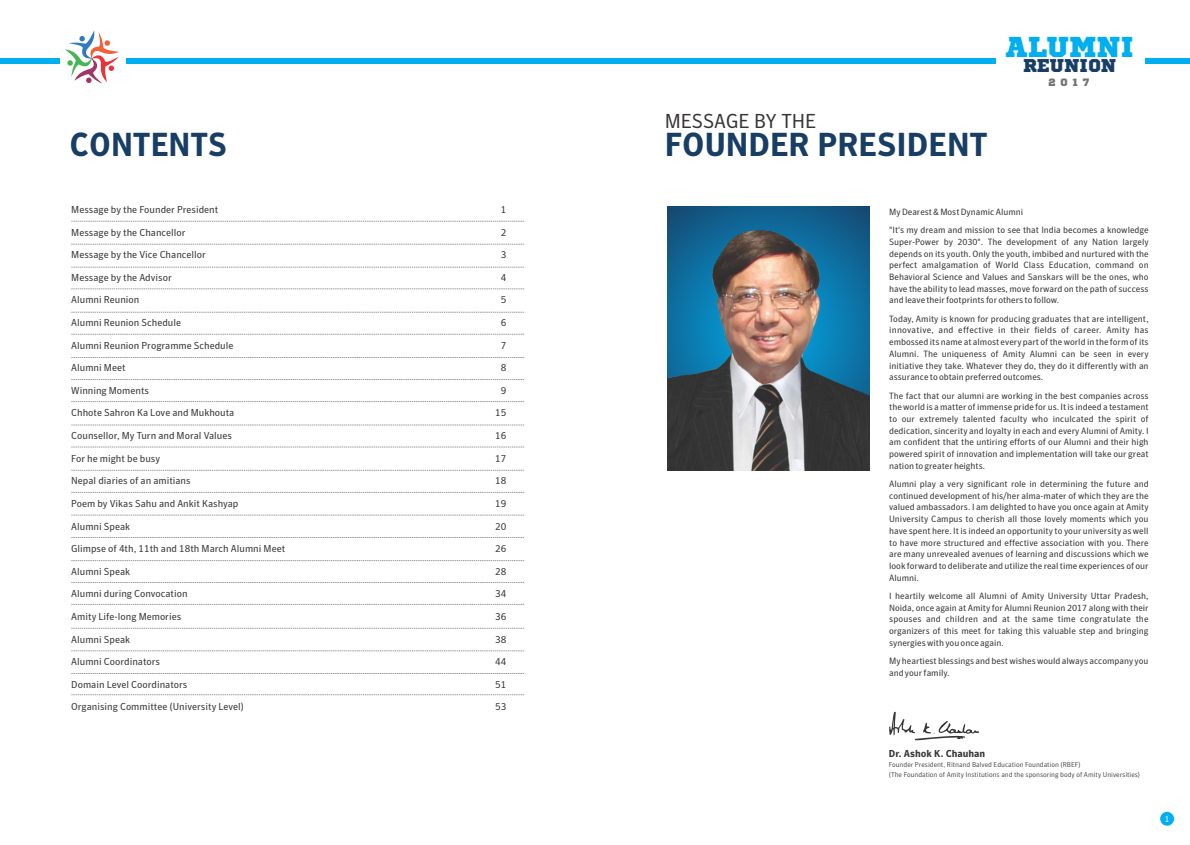
<style>
.page{position:relative;width:1190px;height:845px;background:#fff}
.page>*{position:absolute;margin:0;border:0;box-sizing:border-box;transform-origin:0 0}
.t1{font:700 33px "Symantec Sans";color:#183e65}
.t2{font:28.7px "Sports World";color:#00afef}
.t3{font:20px "Symantec Sans";color:#373435}
.t4{font:18.5px "Sports World";color:#183e65}
.t5{font:10.7px "Sports World";color:#727376}
.t6{font:10px "Symantec Sans";color:#373435}
.t7{font:700 10px "Symantec Sans";color:#373435}
.t8{font:9px/11.7px "Symantec Sans";color:#373435;text-align:justify}
.t9{font:8.5px "Symantec Sans";color:#fefefe}
.t10{font:300 7px/9.5px "Symantec Sans";color:#373435}
</style>
<div class="page">
<svg style="left:667px;top:206px;width:202px;height:24px;background:#115b88"></svg>
<img style="left:667px;top:230px;width:202px;height:240px">
<svg style="left:65px;top:30px;width:54px;height:54px"></svg>
<svg style="left:889px;top:711px;width:90px;height:29px"></svg>
<div style="left:1160px;top:812px;width:14px;height:13px;background:#00afef;border-radius:50%"></div>
<div style="left:1145px;top:58px;width:45px;height:6px;background:#00afef"></div>
<div style="left:0;top:58px;width:60px;height:6px;background:#00afef"></div>
<div style="left:596px;top:58px;width:399px;height:6px;background:#00afef"></div>
<div style="left:126px;top:58px;width:470px;height:6px;background:#00afef"></div>
<svg style="left:71px;top:221px;width:454px;height:1px"></svg>
<svg style="left:71px;top:244px;width:454px;height:1px"></svg>
<svg style="left:71px;top:267px;width:454px;height:1px"></svg>
<svg style="left:71px;top:288px;width:454px;height:1px"></svg>
<svg style="left:71px;top:312px;width:454px;height:1px"></svg>
<svg style="left:71px;top:334px;width:454px;height:1px"></svg>
<svg style="left:71px;top:357px;width:454px;height:1px"></svg>
<svg style="left:71px;top:379px;width:454px;height:1px"></svg>
<svg style="left:71px;top:447px;width:453px;height:1px"></svg>
<svg style="left:71px;top:492px;width:454px;height:1px"></svg>
<svg style="left:71px;top:515px;width:453px;height:1px"></svg>
<svg style="left:71px;top:582px;width:454px;height:1px"></svg>
<svg style="left:71px;top:628px;width:454px;height:1px"></svg>
<svg style="left:71px;top:673px;width:454px;height:1px"></svg>
<svg style="left:71px;top:694px;width:454px;height:1px"></svg>
<svg style="left:71px;top:470px;width:454px;height:1px"></svg>
<svg style="left:71px;top:650px;width:454px;height:1px"></svg>
<svg style="left:71px;top:560px;width:454px;height:1px"></svg>
<svg style="left:71px;top:537px;width:454px;height:1px"></svg>
<svg style="left:71px;top:401px;width:454px;height:1px"></svg>
<svg style="left:71px;top:424px;width:453px;height:1px"></svg>
<svg style="left:71px;top:604px;width:454px;height:1px"></svg>
<h3 class="t3" style="left:665px;top:114px;width:153px">MESSAGE BY THE</h3>
<h1 class="t1" style="left:70px;top:133px;width:159px">CONTENTS</h1>
<h1 class="t1" style="left:665px;top:133px;width:325px">FOUNDER PRESIDENT</h1>
<h2 class="t2" style="left:1005px;top:34px;width:130px">ALUMNI</h2>
<h3 class="t4" style="left:1023px;top:57px;width:95px">REUNION</h3>
<p class="t5" style="left:1048px;top:77px;width:42px">2017</p>
<p class="t6" style="left:71px;top:206px;width:149px">Message by the Founder President</p>
<p class="t6" style="left:501px;top:206px;width:7px">1</p>
<p class="t6" style="left:71px;top:228px;width:116px">Message by the Chancellor</p>
<p class="t6" style="left:501px;top:228px;width:7px">2</p>
<p class="t6" style="left:71px;top:251px;width:136px">Message by the Vice Chancellor</p>
<p class="t6" style="left:501px;top:251px;width:7px">3</p>
<p class="t6" style="left:71px;top:274px;width:102px">Message by the Advisor</p>
<p class="t6" style="left:501px;top:274px;width:7px">4</p>
<p class="t6" style="left:71px;top:296px;width:70px">Alumni Reunion</p>
<p class="t6" style="left:501px;top:296px;width:7px">5</p>
<p class="t6" style="left:71px;top:319px;width:111px">Alumni Reunion Schedule</p>
<p class="t6" style="left:501px;top:319px;width:7px">6</p>
<p class="t6" style="left:71px;top:341px;width:164px">Alumni Reunion Programme Schedule</p>
<p class="t6" style="left:501px;top:341px;width:7px">7</p>
<p class="t6" style="left:71px;top:364px;width:56px">Alumni Meet</p>
<p class="t6" style="left:501px;top:364px;width:7px">8</p>
<p class="t6" style="left:71px;top:387px;width:79px">Winning Moments</p>
<p class="t6" style="left:501px;top:387px;width:7px">9</p>
<p class="t6" style="left:71px;top:409px;width:165px">Chhote Sahron Ka Love and Mukhouta</p>
<p class="t6" style="left:495px;top:409px;width:13px">15</p>
<p class="t6" style="left:71px;top:432px;width:162px">Counsellor, My Turn and Moral Values</p>
<p class="t6" style="left:495px;top:432px;width:13px">16</p>
<p class="t6" style="left:71px;top:454px;width:90px">For he might be busy</p>
<p class="t6" style="left:495px;top:454px;width:13px">17</p>
<p class="t6" style="left:71px;top:477px;width:121px">Nepal diaries of an amitians</p>
<p class="t6" style="left:495px;top:477px;width:13px">18</p>
<p class="t6" style="left:71px;top:500px;width:169px">Poem by Vikas Sahu and Ankit Kashyap</p>
<p class="t6" style="left:495px;top:500px;width:13px">19</p>
<p class="t6" style="left:71px;top:522px;width:60px">Alumni Speak</p>
<p class="t6" style="left:495px;top:522px;width:13px">20</p>
<p class="t6" style="left:71px;top:545px;width:215px">Glimpse of 4th, 11th and 18th March Alumni Meet</p>
<p class="t6" style="left:495px;top:545px;width:13px">26</p>
<p class="t6" style="left:71px;top:567px;width:60px">Alumni Speak</p>
<p class="t6" style="left:495px;top:567px;width:13px">28</p>
<p class="t6" style="left:71px;top:590px;width:118px">Alumni during Convocation</p>
<p class="t6" style="left:495px;top:590px;width:13px">34</p>
<p class="t6" style="left:71px;top:613px;width:112px">Amity Life-long Memories</p>
<p class="t6" style="left:495px;top:613px;width:13px">36</p>
<p class="t6" style="left:71px;top:635px;width:60px">Alumni Speak</p>
<p class="t6" style="left:495px;top:635px;width:13px">38</p>
<p class="t6" style="left:71px;top:658px;width:90px">Alumni Coordinators</p>
<p class="t6" style="left:495px;top:658px;width:13px">44</p>
<p class="t6" style="left:71px;top:680px;width:118px">Domain Level Coordinators</p>
<p class="t6" style="left:495px;top:680px;width:13px">51</p>
<p class="t6" style="left:71px;top:703px;width:174px">Organising Committee (University Level)</p>
<p class="t6" style="left:495px;top:703px;width:13px">53</p>
<p class="t8" style="left:889px;top:203px;width:261px;line-height:18.3px">My Dearest &amp; Most Dynamic Alumni<br>"It's my dream and mission to see that India becomes a knowledge</p>
<p class="t8" style="left:889px;top:237px;width:261px">Super-Power by 2030". The development of any Nation largely depends on its youth. Only the youth, imbibed and nurtured with the perfect amalgamation of World Class Education, command on Behavioral Science and Values and Sanskars will be the ones, who have the ability to lead masses, move forward on the path of success and leave their footprints for others to follow.</p>
<p class="t8" style="left:889px;top:313px;width:261px">Today, Amity is known for producing graduates that are intelligent, innovative, and effective in their fields of career. Amity has embossed its name at almost every part of the world in the form of its Alumni. The uniqueness of Amity Alumni can be seen in every initiative they take. Whatever they do, they do it differently with an assurance to obtain preferred outcomes.</p>
<p class="t8" style="left:889px;top:390px;width:261px">The fact that our alumni are working in the best companies across the world is a matter of immense pride for us. It is indeed a testament to our extremely talented faculty who inculcated the spirit of dedication, sincerity and loyalty in each and every Alumni of Amity. I am confident that the untiring efforts of our Alumni and their high powered spirit of innovation and implementation will take our great nation to greater heights.</p>
<p class="t8" style="left:889px;top:479px;width:261px">Alumni play a very significant role in determining the future and continued development of his/her alma-mater of which they are the valued ambassadors. I am delighted to have you once again at Amity University Campus to cherish all those lovely moments which you have spent here. It is indeed an opportunity to your university as well to have more structured and effective association with you. There are many unrevealed avenues of learning and discussions which we look forward to deliberate and utilize the real time experiences of our Alumni.</p>
<p class="t8" style="left:889px;top:591px;width:261px">I heartily welcome all Alumni of Amity University Uttar Pradesh, Noida, once again at Amity for Alumni Reunion 2017 along with their spouses and children and at the same time congratulate the organizers of this meet for taking this valuable step and bringing synergies with you once again.</p>
<p class="t8" style="left:889px;top:656px;width:261px">My heartiest blessings and best wishes would always accompany you and your family.</p>
<p class="t7" style="left:889px;top:749px;width:98px">Dr. Ashok K. Chauhan</p>
<p class="t10" style="left:889px;top:760px;width:253px">Founder President, Ritnand Balved Education Foundation (RBEF)<br>(The Foundation of Amity Institutions and the sponsoring body of Amity Universities)</p>
<p class="t9" style="left:1165px;top:815px;width:6px">1</p>
</div>
